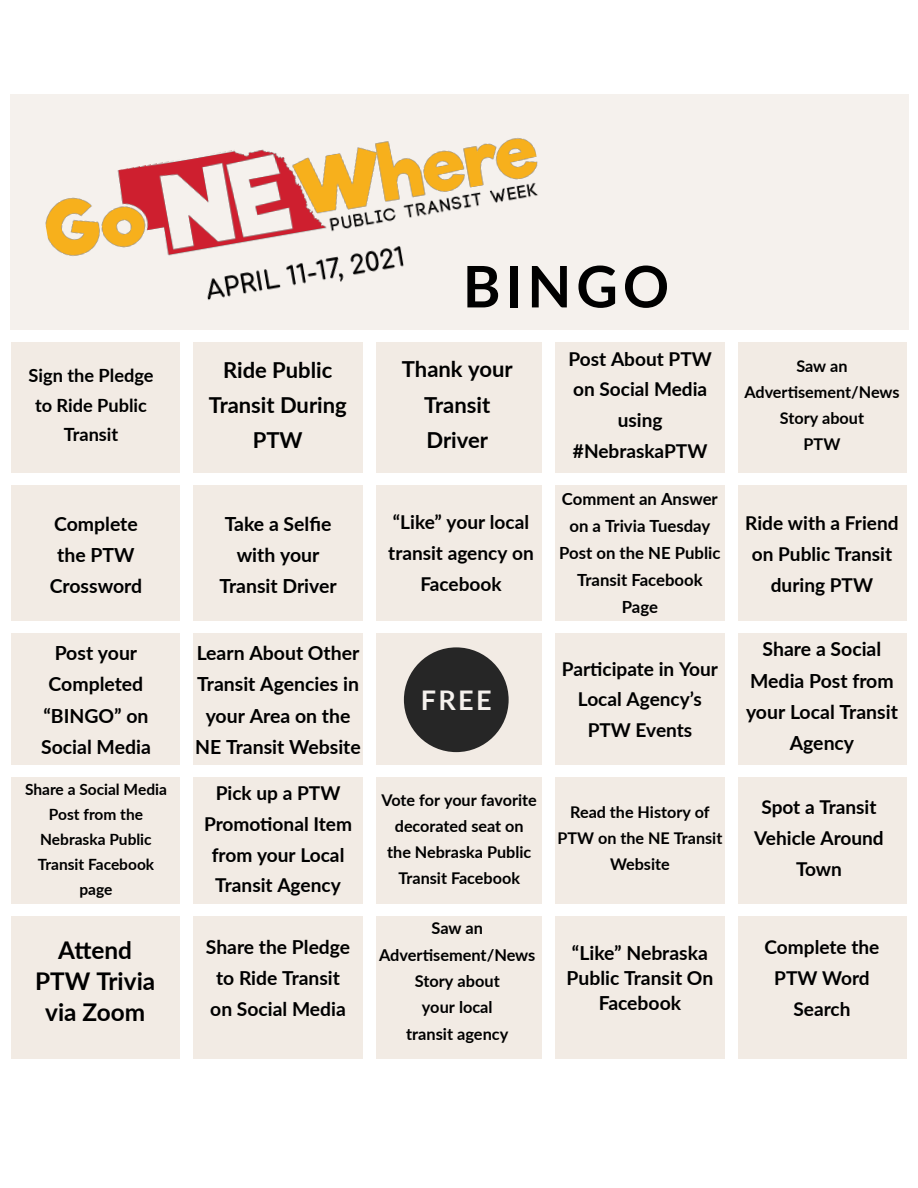
<style>
.page{position:relative;width:918px;height:1188px;background:#fff}
.page>*{position:absolute;margin:0;border:0;box-sizing:border-box;transform-origin:0 0}
.t1{font:700 57.3px "Lato";letter-spacing:.085em;color:#000}
.t2{font:700 27px "Lato";color:#f5f1ed}
.t3{font:700 24.45px/31.3px "Lato";color:#000;text-align:center}
.t4{font:700 22.05px/35.4px "Lato";color:#000;text-align:center}
.t5{font:700 19.5px/31.2px "Lato";color:#000;text-align:center}
.t6{font:700 19.35px/31px "Lato";color:#000;text-align:center}
.t7{font:700 19.05px/30.8px "Lato";color:#000;text-align:center}
.t8{font:700 18.15px/29.2px "Lato";color:#000;text-align:center}
.t9{font:700 16.8px/27px "Lato";color:#000;text-align:center}
.t10{font:700 16.35px/26.2px "Lato";color:#000;text-align:center}
.t11{font:700 16.2px/26.1px "Lato";color:#000;text-align:center}
.t12{font:700 15.45px/24.9px "Lato";color:#000;text-align:center}
</style>
<div class="page">
<div style="left:11px;top:149px;width:168px;height:910px;background:#f2ebe4"></div>
<div style="left:193px;top:149px;width:169px;height:910px;background:#f2ebe4"></div>
<div style="left:376px;top:149px;width:166px;height:910px;background:#f2ebe4"></div>
<div style="left:556px;top:149px;width:169px;height:910px;background:#f2ebe4"></div>
<div style="left:739px;top:149px;width:168px;height:910px;background:#f2ebe4"></div>
<div style="left:10px;top:94px;width:898px;height:237px;background:#f5f1ed"></div>
<div style="left:0;top:330px;width:918px;height:11px;background:#fff"></div>
<div style="left:8px;top:473px;width:910px;height:12px;background:#fff"></div>
<div style="left:0;top:622px;width:918px;height:11px;background:#fff"></div>
<div style="left:8px;top:766px;width:910px;height:11px;background:#fff"></div>
<div style="left:0;top:904px;width:918px;height:12px;background:#fff"></div>
<div style="left:404px;top:647px;width:105px;height:105px;background:#262626;border-radius:50%"></div>
<img style="left:45px;top:138px;width:493px;height:162px">
<p class="t8" style="left:28px;top:361px;width:127px">Sign the Pledge to Ride Public<br>Transit</p>
<p class="t5" style="left:50px;top:507px;width:94px">Complete the PTW<br>Crossword</p>
<p class="t5" style="left:41px;top:637px;width:111px">Post your<br>Completed “BINGO” on<br>Social Media</p>
<p class="t12" style="left:25px;top:776px;width:143px">Share a Social Media<br>Post from the<br>Nebraska Public<br>Transit Facebook page</p>
<p class="t3" style="left:35px;top:933px;width:122px">Attend<br>PTW Trivia via Zoom</p>
<p class="t4" style="left:209px;top:351px;width:140px">Ride Public<br>Transit During<br>PTW</p>
<p class="t5" style="left:219px;top:507px;width:119px">Take a Selfie with your<br>Transit Driver</p>
<p class="t5" style="left:195px;top:637px;width:167px">Learn About Other<br>Transit Agencies in your Area on the<br>NE Transit Website</p>
<p class="t7" style="left:204px;top:777px;width:150px">Pick up a PTW<br>Promotional Item from your Local<br>Transit Agency</p>
<p class="t6" style="left:206px;top:931px;width:146px">Share the Pledge to Ride Transit on Social Media</p>
<h1 class="t1" style="left:463px;top:251px;width:208px">BINGO</h1>
<p class="t4" style="left:402px;top:351px;width:112px">Thank your<br>Transit<br>Driver</p>
<p class="t7" style="left:388px;top:507px;width:147px">“Like” your local transit agency on<br>Facebook</p>
<h2 class="t2" style="left:421px;top:683px;width:72px">FREE</h2>
<p class="t7" style="left:569px;top:343px;width:145px">Post About PTW on Social Media using #NebraskaPTW</p>
<p class="t9" style="left:559px;top:485px;width:163px">Comment an Answer on Trivia Tuesday<br>Post on the NE Public<br>Transit Facebook<br>Page</p>
<p class="t9" style="left:593px;top:512px;width:10px">a</p>
<p class="t7" style="left:562px;top:653px;width:158px">Participate in Your<br>Local Agency’s<br>PTW Events</p>
<p class="t11" style="left:382px;top:787px;width:157px">Vote for your favorite decorated seat on the Nebraska Public<br>Transit Facebook</p>
<p class="t10" style="left:379px;top:915px;width:158px">Saw an<br>Advertisement/News<br>Story about<br>your local<br>transit agency</p>
<p class="t11" style="left:558px;top:799px;width:166px">Read the History of<br>PTW on the NE Transit<br>Website</p>
<p class="t6" style="left:572px;top:937px;width:137px">“Like” Nebraska</p>
<p class="t6" style="left:599px;top:987px;width:84px">Facebook</p>
<p class="t6" style="left:567px;top:962px;width:148px">Public Transit On</p>
<p class="t11" style="left:744px;top:352px;width:157px">Saw an<br>Advertisement/News<br>Story about<br>PTW</p>
<p class="t7" style="left:745px;top:508px;width:155px">Ride with a Friend on Public Transit during PTW</p>
<p class="t5" style="left:746px;top:633px;width:153px">Share a Social<br>Media Post from your Local Transit<br>Agency</p>
<p class="t7" style="left:754px;top:792px;width:131px">Spot a Transit<br>Vehicle Around<br>Town</p>
<p class="t7" style="left:765px;top:931px;width:116px">Complete the<br>PTW Word<br>Search</p>
</div>
